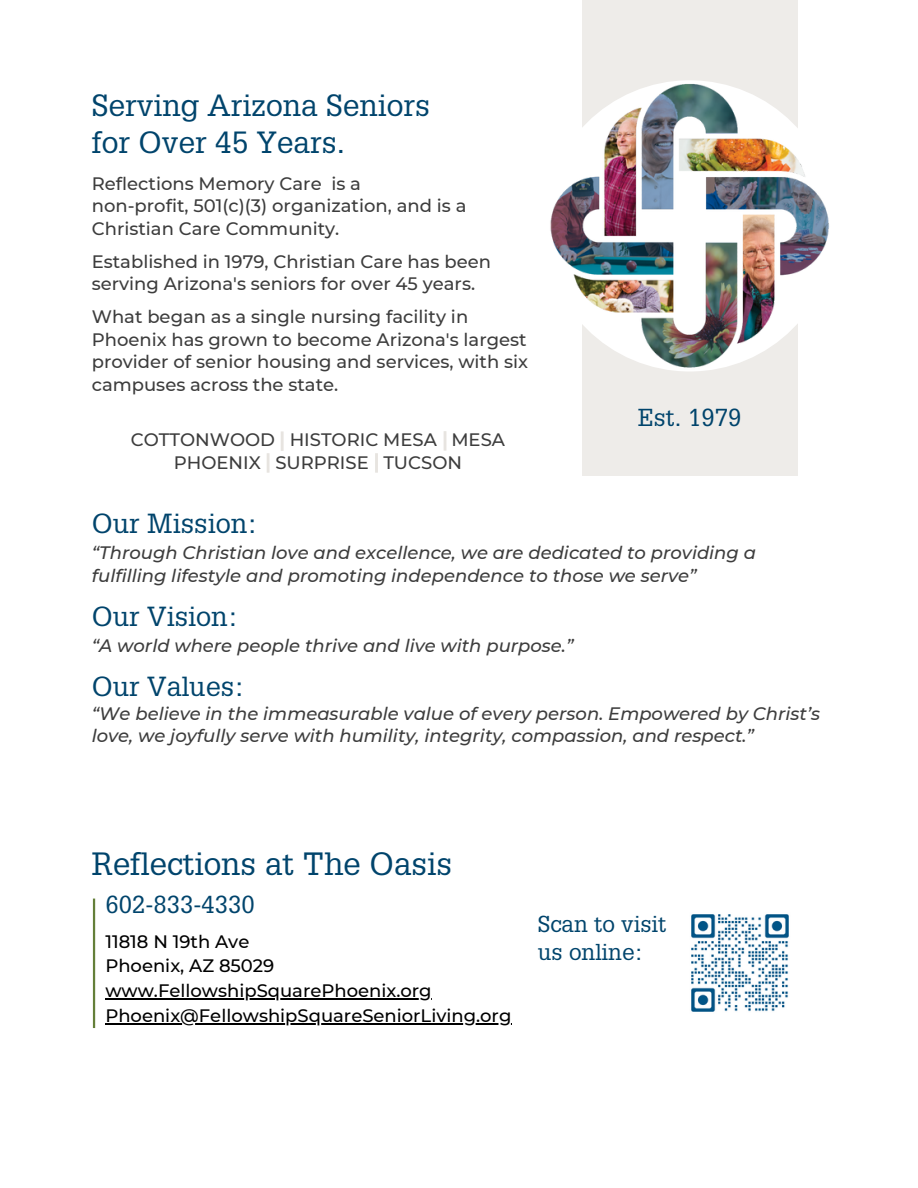
<style>
.page{position:relative;width:918px;height:1188px;background:#fff}
.page>*{position:absolute;margin:0;border:0;box-sizing:border-box;transform-origin:0 0}
.t1{font:31.5px "Glypha LT Std";color:#00446c}
.t2{font:30px/37.2px "Glypha LT Std";color:#00446c}
.t3{font:27px "Glypha LT Std";color:#00446c}
.t4{font:24px "Glypha LT Std";color:#00446c}
.t5{font:22.5px/28.2px "Glypha LT Std";color:#00446c}
.t6{font:500 18px/22.5px "Montserrat";color:#3d3d3d}
.t7{font:italic 500 18px/22.5px "Montserrat";color:#3d3d3d}
.t8{font:500 18px "Montserrat";color:#000}
</style>
<div class="page">
<hr style="left:93px;top:899px;width:2px;height:129px;background:#647f39">
<div style="left:582px;top:0;width:216px;height:475px;background:#eeece9"></div>
<img style="left:550px;top:80px;width:279px;height:291px">
<img style="left:691px;top:914px;width:98px;height:98px">
<hr style="left:105px;top:998px;width:327px;height:1px;background:#000">
<hr style="left:105px;top:1023px;width:406px;height:1px;background:#000">
<hr style="left:281px;top:432px;width:3px;height:19px;background:#e7e4e0">
<svg style="left:444px;top:432px;width:2px;height:19px"></svg>
<hr style="left:375px;top:454px;width:3px;height:19px;background:#e7e4e0">
<hr style="left:267px;top:454px;width:3px;height:19px;background:#e7e4e0">
<p class="t2" style="left:92px;top:91px;width:340px">Serving Arizona Seniors for Over 45 Years.</p>
<p class="t6" style="left:92px;top:172px;width:271px">Reflections Memory Care is a</p>
<p class="t6" style="left:92px;top:195px;width:376px">non-profit, 501(c)(3) organization, and is a<br>Christian Care Community.</p>
<p class="t6" style="left:92px;top:250px;width:401px">Established in 1979, Christian Care has been serving Arizona's seniors for over 45 years.</p>
<h2 class="t6" style="left:92px;top:305px;width:438px">What began as a single nursing facility in Phoenix has grown to become Arizona's largest provider of senior housing and services, with six campuses across the state.</h2>
<p class="t6" style="left:131px;top:429px;width:376px;text-align:center">COTTONWOOD HISTORIC MESA MESA<br>PHOENIX SURPRISE TUCSON</p>
<p class="t4" style="left:638px;top:409px;width:105px">Est. 1979</p>
<h2 class="t3" style="left:92px;top:514px;width:167px">Our Mission:</h2>
<p class="t7" style="left:92px;top:542px;width:666px">“Through Christian love and excellence, we are dedicated to providing a fulfilling lifestyle and promoting independence to those we serve”</p>
<p class="t3" style="left:92px;top:607px;width:148px">Our Vision:</p>
<h1 class="t7" style="left:92px;top:634px;width:483px">“A world where people thrive and live with purpose.”</h1>
<h3 class="t3" style="left:92px;top:677px;width:155px">Our Values:</h3>
<h3 class="t7" style="left:92px;top:702px;width:730px">“We believe in the immeasurable value of every person. Empowered by Christ’s love, we joyfully serve with humility, integrity, compassion, and respect.”</h3>
<h2 class="t1" style="left:92px;top:852px;width:362px">Reflections at The Oasis</h2>
<h1 class="t4" style="left:105px;top:896px;width:151px">602-833-4330</h1>
<p class="t8" style="left:105px;top:930px;width:146px">11818 N 19th Ave</p>
<p class="t8" style="left:105px;top:955px;width:171px">Phoenix, AZ 85029</p>
<p class="t8" style="left:105px;top:980px;width:328px">www.FellowshipSquarePhoenix.org</p>
<p class="t8" style="left:105px;top:1005px;width:408px">Phoenix@FellowshipSquareSeniorLiving.org</p>
<h4 class="t5" style="left:538px;top:913px;width:130px">Scan to visit us online:</h4>
</div>
